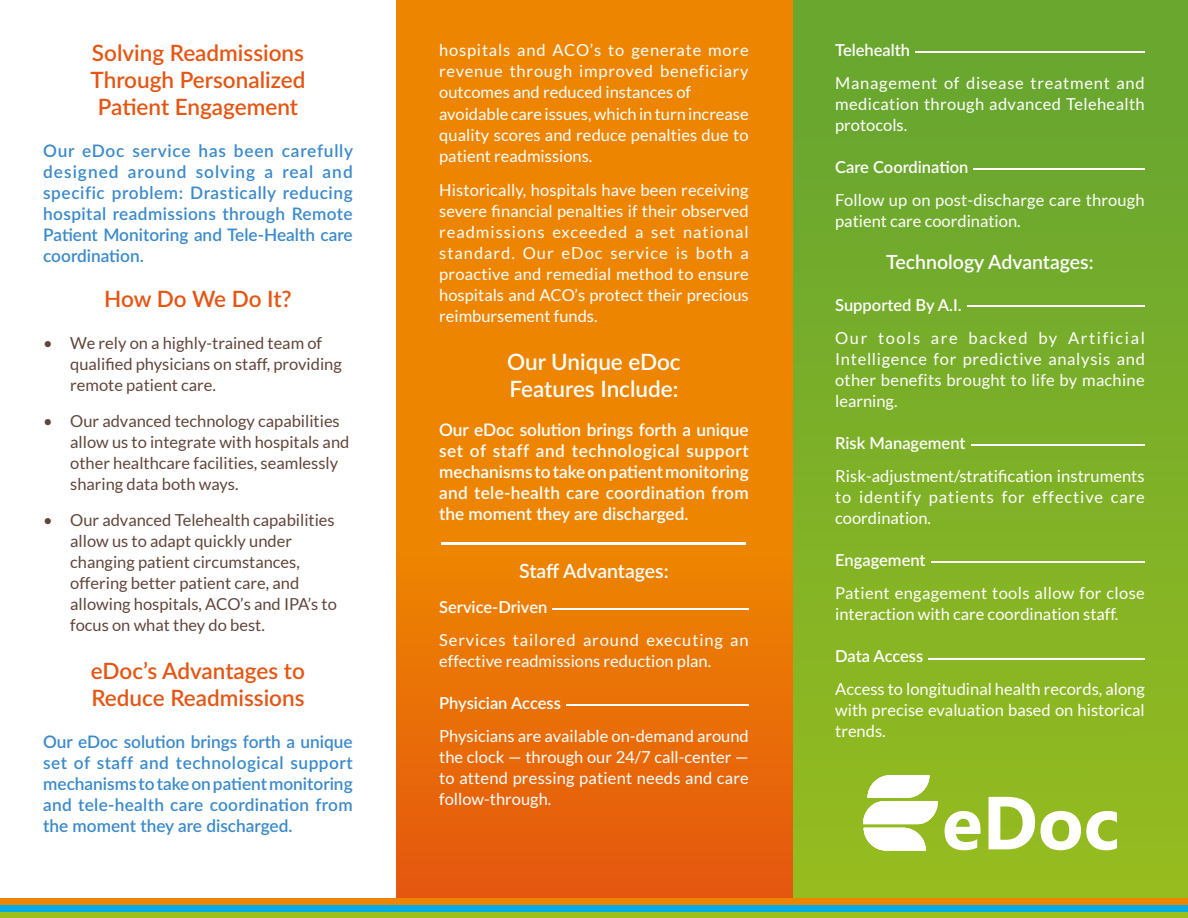
<style>
.page{position:relative;width:1188px;height:918px;background:#fff}
.page>*{position:absolute;margin:0;border:0;box-sizing:border-box;transform-origin:0 0}
.t1{font:600 22.5px/27px "Lato";color:#e55513;text-align:center}
.t2{font:600 22.5px/27px "Lato";color:#fff}
.t3{font:600 19.5px "Lato";color:#fff}
.t4{font:600 17.25px/21px "Lato";color:#3b8aca;text-align:justify}
.t5{font:600 17.25px/21px "Lato";color:#fff;text-align:justify}
.t6{font:16.5px/21px "Lato";letter-spacing:.005em;color:#fff;text-align:justify}
.t7{font:16.5px/21px "Lato";color:#61453a}
.t8{font:600 16.5px "Lato";color:#fff}
</style>
<div class="page">
<div style="left:791px;top:0;width:397px;height:898px;background:linear-gradient(to bottom,#66a532,#95bb1e)"></div>
<svg style="left:396px;top:0;width:396px;height:898px;background:#eb7c03"></svg>
<div style="left:0;top:911px;width:1188px;height:7px;background:#9dbf1c"></div>
<div style="left:0;top:905px;width:1188px;height:6px;background:#00abe7"></div>
<div style="left:0;top:898px;width:1188px;height:7px;background:#ee8500"></div>
<hr style="left:442px;top:543px;width:304px;height:2px;background:#fff">
<hr style="left:552px;top:608px;width:197px;height:2px;background:#fff">
<hr style="left:566px;top:704px;width:183px;height:2px;background:#fff">
<hr style="left:915px;top:51px;width:230px;height:1px;background:#fff">
<hr style="left:973px;top:169px;width:172px;height:1px;background:#fff">
<hr style="left:967px;top:305px;width:178px;height:2px;background:#fff">
<hr style="left:971px;top:444px;width:174px;height:2px;background:#fff">
<hr style="left:931px;top:561px;width:214px;height:2px;background:#fff">
<hr style="left:929px;top:658px;width:216px;height:2px;background:#fff">
<svg style="left:945px;top:811px;width:36px;height:39px"></svg>
<svg style="left:989px;top:797px;width:128px;height:53px"></svg>
<svg style="left:863px;top:775px;width:75px;height:76px"></svg>
<h1 class="t1" style="left:91px;top:39px;width:216px">Solving Readmissions<br>Through Personalized<br>Patient Engagement</h1>
<p class="t4" style="left:43px;top:140px;width:312px">Our eDoc service has been carefully designed around solving a real and specific problem: Drastically reducing hospital readmissions through Remote Patient Monitoring and Tele-Health care coordination.</p>
<h1 class="t1" style="left:104px;top:285px;width:189px">How Do We Do It?</h1>
<p class="t7" style="left:70px;top:333px;width:273px;text-indent:-27px">• We rely on a highly-trained team of qualified physicians on staff, providing remote patient care.</p>
<p class="t7" style="left:70px;top:411px;width:281px;text-indent:-27px">• Our advanced technology capabilities allow us to integrate with hospitals and other healthcare facilities, seamlessly sharing data both ways.</p>
<p class="t7" style="left:70px;top:510px;width:268px;text-indent:-27px">• Our advanced Telehealth capabilities allow us to adapt quickly under changing patient circumstances, offering better patient care, and allowing hospitals, ACO’s and IPA’s to focus on what they do best.</p>
<h1 class="t1" style="left:91px;top:657px;width:216px;text-align:left">eDoc’s Advantages to<br>Reduce Readmissions</h1>
<p class="t4" style="left:43px;top:731px;width:311px">Our eDoc solution brings forth a unique set of staff and technological support mechanisms to take on patient monitoring and tele-health care coordination from the moment they are discharged.</p>
<p class="t6" style="left:439px;top:40px;width:311px;text-align:left">hospitals and ACO’s to generate more revenue through improved beneficiary outcomes and reduced instances of avoidable care issues, which in turn increase quality scores and reduce penalties due to patient readmissions.</p>
<p class="t6" style="left:439px;top:179px;width:311px">Historically, hospitals have been receiving severe financial penalties if their observed readmissions exceeded a set national standard. Our eDoc service is both a proactive and remedial method to ensure hospitals and ACO’s protect their precious reimbursement funds.</p>
<h1 class="t2" style="left:507px;top:347px;width:175px">Our Unique eDoc<br>Features Include:</h1>
<p class="t5" style="left:439px;top:418px;width:311px">Our eDoc solution brings forth a unique set of staff and technological support mechanisms to take on patient monitoring and tele-health care coordination from the moment they are discharged.</p>
<p class="t3" style="left:519px;top:557px;width:151px">Staff Advantages:</p>
<p class="t8" style="left:439px;top:595px;width:110px">Service-Driven</p>
<p class="t6" style="left:439px;top:629px;width:311px">Services tailored around executing an effective readmissions reduction plan.</p>
<p class="t8" style="left:439px;top:691px;width:123px">Physician Access</p>
<p class="t6" style="left:439px;top:725px;width:311px">Physicians are available on-demand around the clock — through our 24/7 call-center — to attend pressing patient needs and care follow-through.</p>
<p class="t8" style="left:835px;top:38px;width:76px">Telehealth</p>
<p class="t6" style="left:835px;top:73px;width:311px">Management of disease treatment and medication through advanced Telehealth protocols.</p>
<p class="t8" style="left:835px;top:155px;width:135px">Care Coordination</p>
<p class="t6" style="left:835px;top:190px;width:311px">Follow up on post-discharge care through patient care coordination.</p>
<p class="t3" style="left:886px;top:248px;width:209px">Technology Advantages:</p>
<p class="t8" style="left:835px;top:293px;width:128px">Supported By A.I.</p>
<p class="t6" style="left:835px;top:328px;width:311px">Our tools are backed by Artificial Intelligence for predictive analysis and other benefits brought to life by machine learning.</p>
<p class="t8" style="left:835px;top:432px;width:132px">Risk Management</p>
<p class="t6" style="left:835px;top:466px;width:311px">Risk-adjustment/stratification instruments to identify patients for effective care coordination.</p>
<p class="t8" style="left:835px;top:549px;width:92px">Engagement</p>
<p class="t6" style="left:835px;top:583px;width:311px">Patient engagement tools allow for close interaction with care coordination staff.</p>
<p class="t8" style="left:835px;top:645px;width:90px">Data Access</p>
<p class="t6" style="left:835px;top:679px;width:311px">Access to longitudinal health records, along with precise evaluation based on historical trends.</p>
</div>
